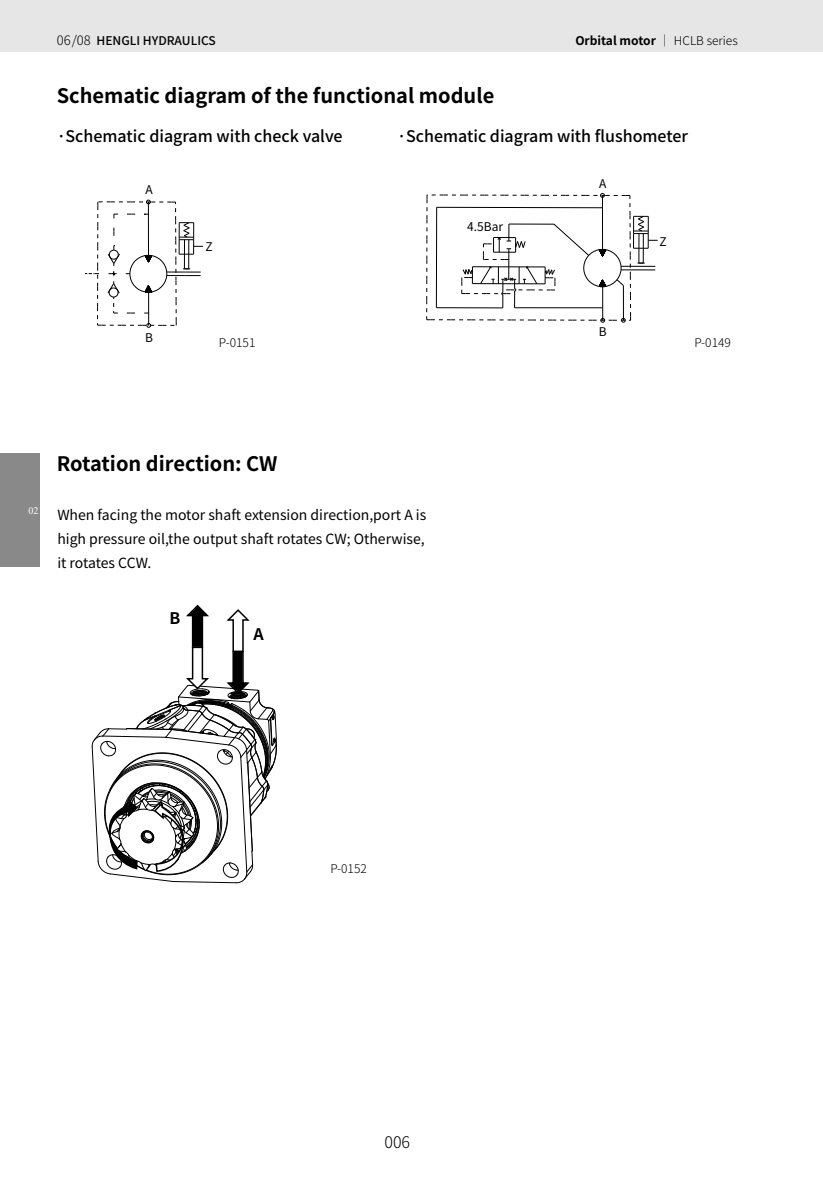
<style>
.page{position:relative;width:823px;height:1191px;background:#fff}
.page>*{position:absolute;margin:0;border:0;box-sizing:border-box;transform-origin:0 0}
.t1{font:700 20px "Noto Sans Hans";color:#000}
.t2{font:500 16px "Noto Sans Hans";color:#000}
.t3{font:300 16px "Noto Sans Hans";color:#000}
.t4{font:700 16px "Noto Sans Hans";color:#000}
.正文{font:14px/24px "Noto Sans Hans";color:#000;text-align:justify}
.t5{font:600 14px "Noto Sans Hans";color:#000}
.t6{font:700 12px "Noto Sans Hans";color:#000}
.t7{font:500 12px "Noto Sans Hans";color:#000}
.正文-2{font:300 12px "Noto Sans Hans";color:#000}
.t8{font:12px "Noto Sans Hans";color:#000}
.t9{font:10px "Times New Roman";color:#fff}
.s1{font-weight:300;font-size:13px}
.s2{font-weight:300}
</style>
<div class="page">
<div style="left:0;top:0;width:822px;height:51px;background:#e6e6e6"></div>
<div style="left:0;top:454px;width:40px;height:113px;background:#898989"></div>
<svg style="left:91px;top:604px;width:186px;height:279px"></svg>
<svg style="left:426px;top:193px;width:231px;height:129px"></svg>
<svg style="left:85px;top:200px;width:118px;height:128px"></svg>
<p class="t7" style="left:57px;top:33px;width:160px"><span class="s1">06/08</span> HENGLI HYDRAULICS</p>
<p class="t6" style="left:575px;top:33px;width:164px">Orbital motor <span class="s2">｜ HCLB series</span></p>
<p class="t1" style="left:57px;top:84px;width:439px">Schematic diagram of the functional module</p>
<p class="t2" style="left:57px;top:127px;width:287px">·Schematic diagram with check valve</p>
<p class="t2" style="left:397px;top:127px;width:292px">·Schematic diagram with flushometer</p>
<p class="t8" style="left:145px;top:182px;width:9px">A</p>
<p class="t8" style="left:145px;top:331px;width:9px">B</p>
<p class="t8" style="left:205px;top:240px;width:9px">Z</p>
<p class="t8" style="left:467px;top:220px;width:37px">4.5Bar</p>
<p class="t8" style="left:599px;top:177px;width:9px">A</p>
<p class="t8" style="left:659px;top:235px;width:9px">Z</p>
<p class="t8" style="left:598px;top:325px;width:9px">B</p>
<p class="正文-2" style="left:219px;top:336px;width:38px">P-0151</p>
<p class="正文-2" style="left:694px;top:336px;width:38px">P-0149</p>
<p class="t5" style="left:703px;top:341px;width:45px">P-0149</p>
<p class="t9" style="left:28px;top:503px;width:11px">02</p>
<p class="t1" style="left:57px;top:453px;width:222px">Rotation direction: CW</p>
<p class="正文" style="left:57px;top:503px;width:370px">When facing the motor shaft extension direction,port A is high pressure oil,the output shaft rotates CW; Otherwise, it rotates CCW.</p>
<p class="t4" style="left:169px;top:609px;width:12px">B</p>
<p class="t4" style="left:253px;top:625px;width:12px">A</p>
<p class="正文-2" style="left:330px;top:862px;width:38px">P-0152</p>
<p class="t3" style="left:384px;top:1133px;width:27px">006</p>
</div>
